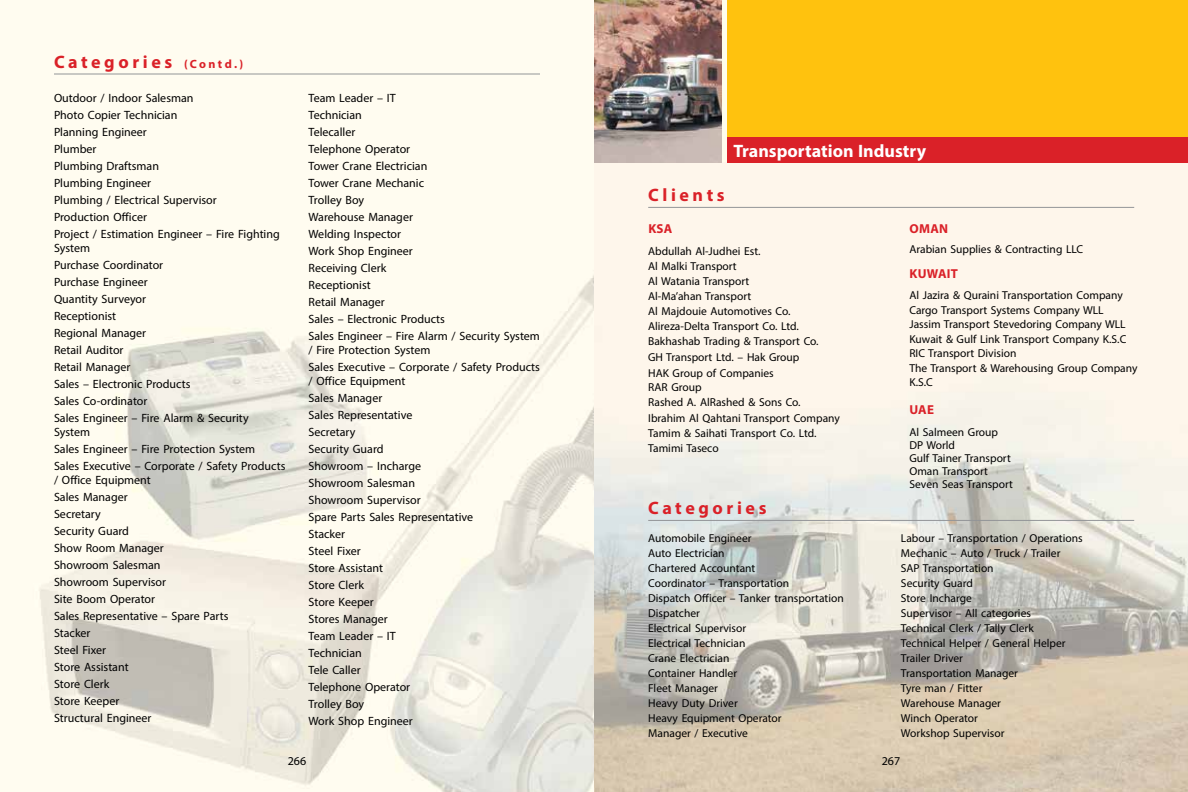
<style>
.page{position:relative;width:1188px;height:792px;background:#fff}
.page>*{position:absolute;margin:0;border:0;box-sizing:border-box;transform-origin:0 0}
.t1{font:700 18px "Myriad Pro";letter-spacing:.2em;color:#da2128}
.t2{font:700 18px "Myriad Pro";color:#fff}
.t3{font:700 13px "Myriad Pro";letter-spacing:.02em;color:#da2128}
.t4{font:12px/17px "Myriad Pro";color:#000}
.t5{font:11.5px/15px "Myriad Pro";color:#000}
.s1{font-size:12px}
</style>
<div class="page">
<img style="left:0;top:0;width:595px;height:792px">
<hr style="left:54px;top:74px;width:486px;height:1px;background:#939598">
<img style="left:595px;top:163px;width:593px;height:629px">
<hr style="left:648px;top:207px;width:486px;height:1px;background:#939598">
<div style="left:727px;top:0;width:461px;height:159px;background:#ffc20e"></div>
<div style="left:727px;top:138px;width:461px;height:25px;background:#da2128"></div>
<hr style="left:648px;top:520px;width:486px;height:1px;background:#939598">
<img style="left:595px;top:0;width:127px;height:163px">
<h1 class="t1" style="left:54px;top:50px;width:191px">Categories <span class="s1">(Contd.)</span></h1>
<p class="t4" style="left:54px;top:89px;width:227px">Outdoor / Indoor Salesman<br>Photo Copier Technician<br>Planning Engineer<br>Plumber<br>Plumbing Draftsman<br>Plumbing Engineer<br>Plumbing / Electrical Supervisor<br>Production Officer<br>Project / Estimation Engineer – Fire Fighting</p>
<p class="t4" style="left:54px;top:239px;width:196px">System<br>Purchase Coordinator<br>Purchase Engineer<br>Quantity Surveyor<br>Receptionist<br>Regional Manager<br>Retail Auditor<br>Retail Manager<br>Sales – Electronic Products<br>Sales Co-ordinator<br>Sales Engineer – Fire Alarm &amp; Security</p>
<p class="t4" style="left:54px;top:423px;width:233px">System<br>Sales Engineer – Fire Protection System<br>Sales Executive – Corporate / Safety Products</p>
<p class="t4" style="left:54px;top:471px;width:176px">/ Office Equipment<br>Sales Manager<br>Secretary<br>Security Guard<br>Show Room Manager<br>Showroom Salesman<br>Showroom Supervisor<br>Site Boom Operator<br>Sales Representative – Spare Parts<br>Stacker<br>Steel Fixer<br>Store Assistant<br>Store Clerk<br>Store Keeper<br>Structural Engineer</p>
<p class="t4" style="left:309px;top:89px;width:233px">Team Leader – IT<br>Technician<br>Telecaller<br>Telephone Operator<br>Tower Crane Electrician<br>Tower Crane Mechanic<br>Trolley Boy<br>Warehouse Manager<br>Welding Inspector<br>Work Shop Engineer<br>Receiving Clerk<br>Receptionist<br>Retail Manager<br>Sales – Electronic Products<br>Sales Engineer – Fire Alarm / Security System</p>
<p class="t4" style="left:309px;top:341px;width:233px">/ Fire Protection System<br>Sales Executive – Corporate / Safety Products</p>
<p class="t4" style="left:309px;top:372px;width:166px">/ Office Equipment<br>Sales Manager<br>Sales Representative<br>Secretary<br>Security Guard<br>Showroom – Incharge<br>Showroom Salesman<br>Showroom Supervisor<br>Spare Parts Sales Representative<br>Stacker<br>Steel Fixer<br>Store Assistant<br>Store Clerk<br>Store Keeper<br>Stores Manager<br>Team Leader – IT<br>Technician<br>Tele Caller<br>Telephone Operator<br>Trolley Boy<br>Work Shop Engineer</p>
<p class="t4" style="left:288px;top:753px;width:20px">266</p>
<h1 class="t2" style="left:733px;top:139px;width:194px">Transportation Industry</h1>
<h1 class="t1" style="left:648px;top:183px;width:78px">Clients</h1>
<p class="t3" style="left:648px;top:221px;width:25px">KSA</p>
<p class="t5" style="left:648px;top:244px;width:193px">Abdullah Al-Judhei Est.<br>Al Malki Transport<br>Al Watania Transport<br>Al-Ma’ahan Transport<br>Al Majdouie Automotives Co.<br>Alireza-Delta Transport Co. Ltd.<br>Bakhashab Trading &amp; Transport Co.<br>GH Transport Ltd. – Hak Group<br>HAK Group of Companies<br>RAR Group<br>Rashed A. AlRashed &amp; Sons Co.<br>Ibrahim Al Qahtani Transport Company<br>Tamim &amp; Saihati Transport Co. Ltd.<br>Tamimi Taseco</p>
<h1 class="t1" style="left:648px;top:496px;width:120px">Categories</h1>
<p class="t5" style="left:648px;top:531px;width:197px">Automobile Engineer<br>Auto Electrician<br>Chartered Accountant<br>Coordinator – Transportation<br>Dispatch Officer – Tanker transportation<br>Dispatcher<br>Electrical Supervisor<br>Electrical Technician<br>Crane Electrician<br>Container Handler<br>Fleet Manager<br>Heavy Duty Driver<br>Heavy Equipment Operator<br>Manager / Executive</p>
<p class="t3" style="left:910px;top:221px;width:38px">Oman</p>
<p class="t5" style="left:909px;top:241px;width:174px">Arabian Supplies &amp; Contracting LLC</p>
<p class="t3" style="left:910px;top:265px;width:47px">Kuwait</p>
<p class="t5" style="left:909px;top:288px;width:230px;line-height:14.4px">Al Jazira &amp; Quraini Transportation Company Cargo Transport Systems Company WLL Jassim Transport Stevedoring Company WLL Kuwait &amp; Gulf Link Transport Company K.S.C RIC Transport Division<br>The Transport &amp; Warehousing Group Company K.S.C</p>
<p class="t3" style="left:910px;top:401px;width:26px">UAE</p>
<p class="t5" style="left:909px;top:425px;width:105px;line-height:13px">Al Salmeen Group<br>DP World<br>Gulf Tainer Transport<br>Oman Transport<br>Seven Seas Transport</p>
<p class="t5" style="left:901px;top:531px;width:183px">Labour – Transportation / Operations<br>Mechanic – Auto / Truck / Trailer<br>SAP Transportation<br>Security Guard<br>Store Incharge<br>Supervisor – All categories<br>Technical Clerk / Tally Clerk<br>Technical Helper / General Helper<br>Trailer Driver<br>Transportation Manager<br>Tyre man / Fitter<br>Warehouse Manager<br>Winch Operator<br>Workshop Supervisor</p>
<p class="t4" style="left:882px;top:752px;width:20px">267</p>
</div>
